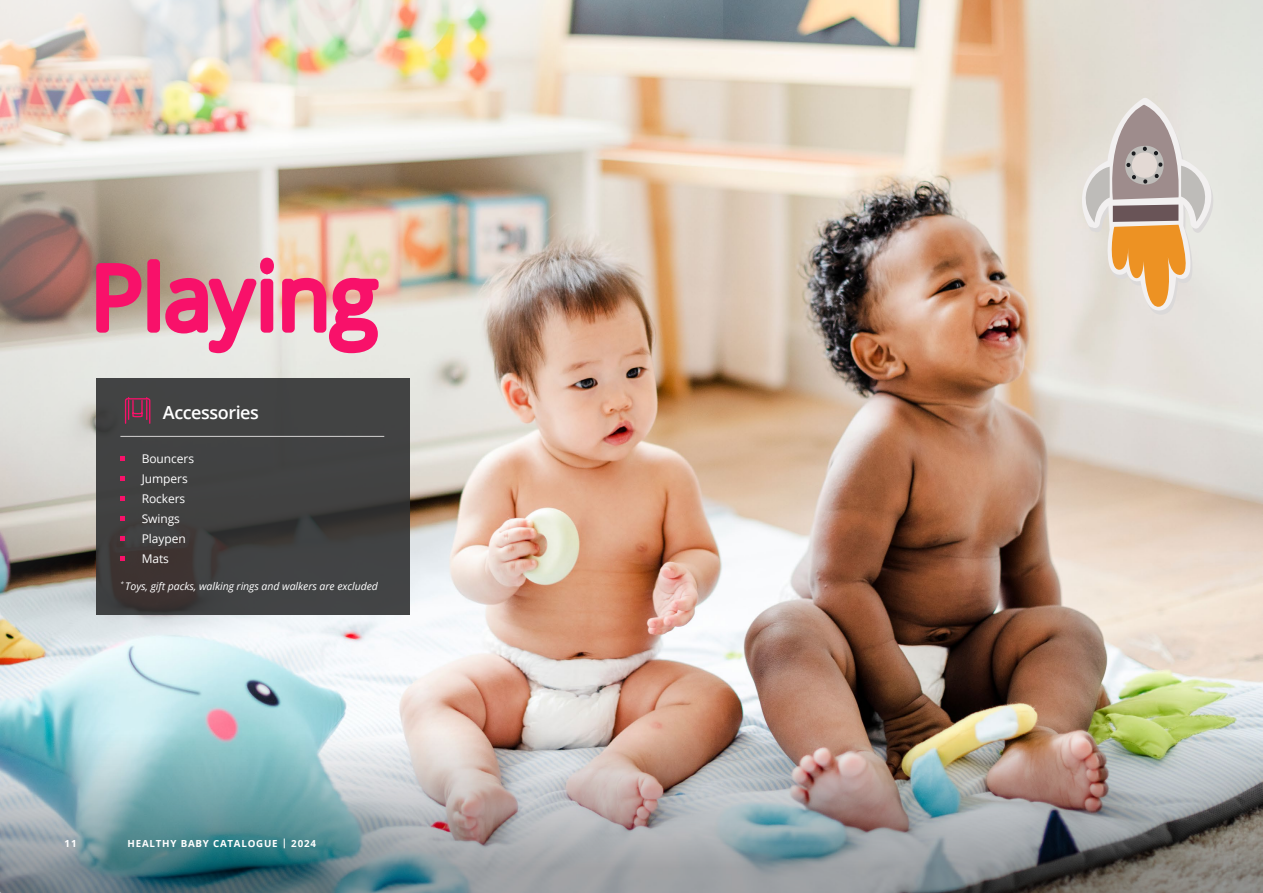
<style>
.page{position:relative;width:1263px;height:893px;background:#fff}
.page>*{position:absolute;margin:0;border:0;box-sizing:border-box;transform-origin:0 0}
.t1{font:600 18px "Open Sans";letter-spacing:-.025em;color:#fff}
.t2{font:12px/20.1px "Open Sans";letter-spacing:-.005em;color:#fff}
.t3{font:italic 10.5px "Open Sans";letter-spacing:-.005em;color:#fff}
.t4{font:700 9.75px "Open Sans";letter-spacing:.08em;color:#fff}
</style>
<div class="page">
<img style="left:723px;top:0;width:540px;height:720px">
<img style="left:0;top:0;width:723px;height:720px">
<svg style="left:96px;top:378px;width:314px;height:237px;background:#403f40"></svg>
<hr style="left:120px;top:436px;width:264px;height:1px;background:#d4d1d1">
<svg style="left:120px;top:456px;width:5px;height:4px"></svg>
<svg style="left:120px;top:476px;width:5px;height:4px"></svg>
<svg style="left:120px;top:496px;width:5px;height:4px"></svg>
<svg style="left:120px;top:516px;width:5px;height:5px"></svg>
<svg style="left:120px;top:536px;width:5px;height:5px"></svg>
<svg style="left:120px;top:556px;width:5px;height:5px"></svg>
<svg style="left:96px;top:258px;width:283px;height:95px;background:#e4819b"></svg>
<svg style="left:124px;top:396px;width:27px;height:29px"></svg>
<svg style="left:1080px;top:97px;width:135px;height:218px;background:#d6c4b3"></svg>
<img style="left:0;top:720px;width:1263px;height:173px">
<h1 class="t1" style="left:163px;top:400px;width:98px">Accessories</h1>
<p class="t2" style="left:142px;top:448px;width:54px">Bouncers<br>Jumpers<br>Rockers<br>Swings<br>Playpen<br>Mats</p>
<p class="t3" style="left:120px;top:579px;width:259px"><sup>*</sup> Toys, gift packs, walking rings and walkers are excluded</p>
<p class="t4" style="left:65px;top:837px;width:14px">11</p>
<p class="t4" style="left:128px;top:836px;width:190px">HEALTHY BABY CATALOGUE | 2024</p>
</div>
